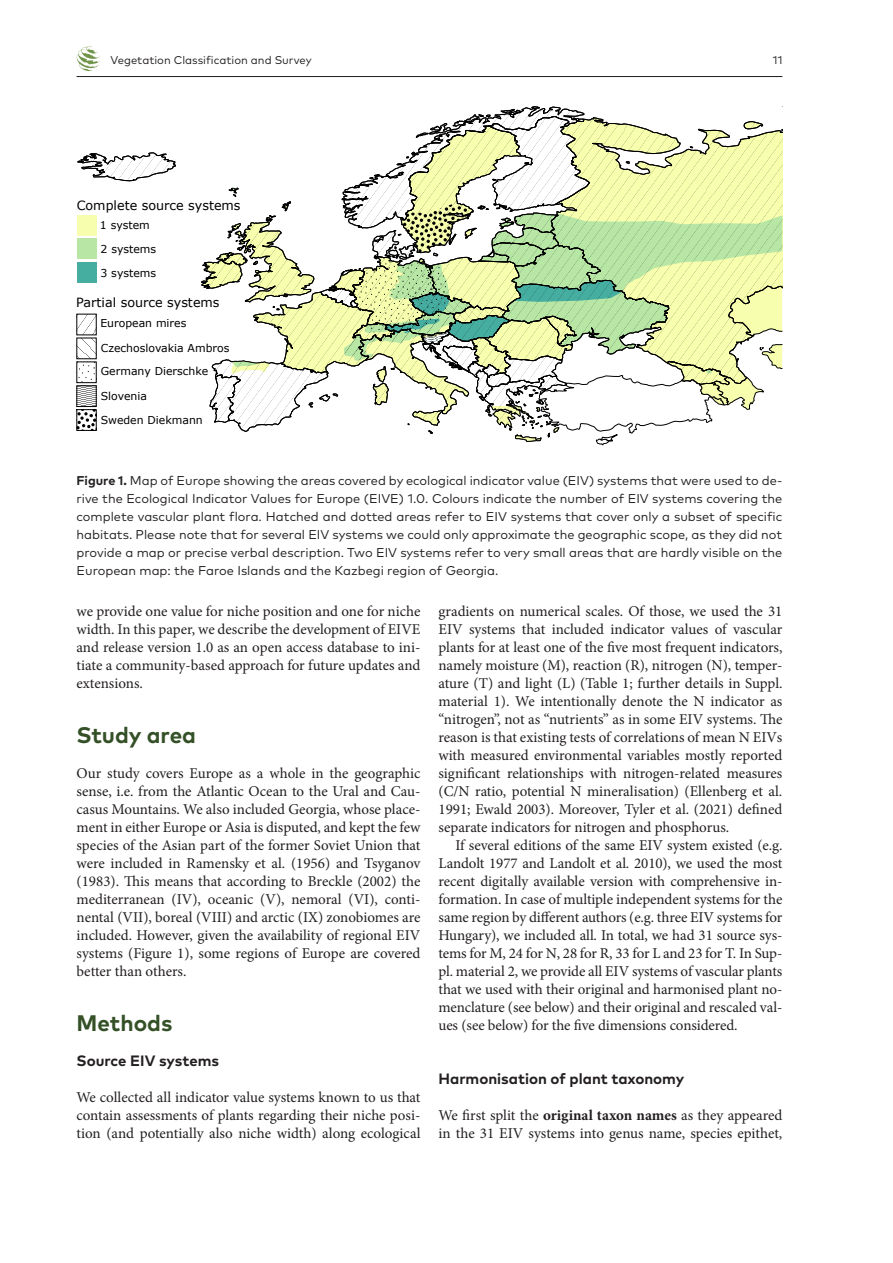
<style>
.page{position:relative;width:893px;height:1263px;background:#fff}
.page>*{position:absolute;margin:0;border:0;box-sizing:border-box;transform-origin:0 0}
.ZAG_1{font:700 22.5px "FF Mark Pro";color:#345026}
.normal_0{font:15px/18px "Minion Pro";letter-spacing:-.005em;color:#231f20;text-align:justify}
.ZAG_2{font:700 15px "FF Mark Pro";color:#231f20}
.FIG{font:12.75px/18px "FF Mark Pro";color:#231f20;text-align:justify}
.t1{font:12.75px "Verdana";color:#000}
.t2{font:11.25px "FF Mark Pro Regular 3";color:#231f20}
.t3{font:11.25px "FF Mark Pro";color:#231f20}
.t4{font:10.95px/23.9px "Verdana";color:#000}
.s1{font-weight:700}
</style>
<div class="page">
<hr style="left:77px;top:76px;width:705px;height:1px;background:#1d1e1f">
<svg style="left:77px;top:46px;width:23px;height:25px"></svg>
<svg style="left:79px;top:340px;width:16px;height:17px"></svg>
<div style="left:77px;top:215px;width:19px;height:20px;background:#f7feae"></div>
<div style="left:77px;top:239px;width:19px;height:20px;background:#b7e6a5"></div>
<div style="left:77px;top:262px;width:19px;height:21px;background:#46aea0"></div>
<svg style="left:79px;top:316px;width:16px;height:17px"></svg>
<svg style="left:79px;top:364px;width:16px;height:16px"></svg>
<div style="left:77px;top:362px;width:20px;height:21px;border:1px solid #000"></div>
<svg style="left:79px;top:387px;width:16px;height:18px"></svg>
<div style="left:77px;top:385px;width:20px;height:22px;border:1px solid #000"></div>
<svg style="left:79px;top:411px;width:16px;height:18px"></svg>
<div style="left:77px;top:409px;width:20px;height:22px;border:1px solid #000"></div>
<svg style="left:77px;top:152px;width:99px;height:29px"></svg>
<svg style="left:201px;top:106px;width:581px;height:339px"></svg>
<p class="t2" style="left:111px;top:51px;width:203px">Vegetation Classification and Survey</p>
<p class="t3" style="left:773px;top:51px;width:11px">11</p>
<p class="t1" style="left:77px;top:196px;width:165px">Complete source systems</p>
<p class="t4" style="left:100px;top:213px;width:58px">1 system<br>2 systems<br>3 systems</p>
<p class="t1" style="left:76px;top:294px;width:145px">Partial source systems</p>
<p class="t4" style="left:100px;top:311px;width:88px">European mires</p>
<p class="t4" style="left:101px;top:337px;width:130px;line-height:22.8px">Czechoslovakia Ambros<br>Germany Dierschke</p>
<p class="t4" style="left:101px;top:384px;width:104px">Slovenia<br>Sweden Diekmann</p>
<p class="FIG" style="left:77px;top:470px;width:707px"><span class="s1">Figure 1.</span> Map of Europe showing the areas covered by ecological indicator value (EIV) systems that were used to de&shy;rive the Ecological Indicator Values for Europe (EIVE) 1.0. Colours indicate the number of EIV systems covering the complete vascular plant flora. Hatched and dotted areas refer to EIV systems that cover only a subset of specific habitats. Please note that for several EIV systems we could only approximate the geographic scope, as they did not provide a map or precise verbal description. Two EIV systems refer to very small areas that are hardly visible on the European map: the Faroe Islands and the Kazbegi region of Georgia.</p>
<p class="normal_0" style="left:77px;top:602px;width:345px">we provide one value for niche position and one for niche width. In this paper, we describe the development of EIVE and release version 1.0 as an open access database to ini&shy;tiate a community-based approach for future updates and extensions.</p>
<p class="ZAG_1" style="left:77px;top:718px;width:121px">Study area</p>
<p class="normal_0" style="left:77px;top:764px;width:345px">Our study covers Europe as a whole in the geographic sense, i.e. from the Atlantic Ocean to the Ural and Cau&shy;casus Mountains. We also included Georgia, whose place&shy;ment in either Europe or Asia is disputed, and kept the few species of the Asian part of the former Soviet Union that were included in Ramensky et al. (1956) and Tsyganov (1983). This means that according to Breckle (2002) the mediterranean (IV), oceanic (V), nemoral (VI), conti&shy;nental (VII), boreal (VIII) and arctic (IX) zonobiomes are included. However, given the availability of regional EIV systems (Figure 1), some regions of Europe are covered better than others.</p>
<p class="ZAG_1" style="left:77px;top:1006px;width:97px">Methods</p>
<p class="ZAG_2" style="left:77px;top:1049px;width:144px">Source EIV systems</p>
<p class="normal_0" style="left:77px;top:1088px;width:345px">We collected all indicator value systems known to us that contain assessments of plants regarding their niche posi&shy;tion (and potentially also niche width) along ecological</p>
<p class="normal_0" style="left:438px;top:602px;width:345px">gradients on numerical scales. Of those, we used the 31<br>EIV systems that included indicator values of vascular plants for at least one of the five most frequent indicators, namely moisture (M), reaction (R), nitrogen (N), temper&shy;ature (T) and light (L) (Table 1; further details in Suppl. material 1). We intentionally denote the N indicator as “nitrogen”, not as “nutrients” as in some EIV systems. The reason is that existing tests of correlations of mean N EIVs with measured environmental variables mostly reported significant relationships with nitrogen-related measures (C/N ratio, potential N mineralisation) (Ellenberg et al.<br>1991; Ewald 2003). Moreover, Tyler et al. (2021) defined separate indicators for nitrogen and phosphorus.</p>
<p class="normal_0" style="left:438px;top:836px;width:345px;text-indent:17px">If several editions of the same EIV system existed (e.g.<br>Landolt 1977 and Landolt et al. 2010), we used the most recent digitally available version with comprehensive in&shy;formation. In case of multiple independent systems for the same region by different authors (e.g. three EIV systems for Hungary), we included all. In total, we had 31 source sys&shy;tems for M, 24 for N, 28 for R, 33 for L and 23 for T. In Sup&shy;pl. material 2, we provide all EIV systems of vascular plants that we used with their original and harmonised plant no&shy;menclature (see below) and their original and rescaled val&shy;ues (see below) for the five dimensions considered.</p>
<p class="ZAG_2" style="left:438px;top:1067px;width:247px">Harmonisation of plant taxonomy</p>
<p class="normal_0" style="left:438px;top:1106px;width:345px">We first split the <span class="s1">original taxon names</span> as they appeared in the 31 EIV systems into genus name, species epithet,</p>
</div>
